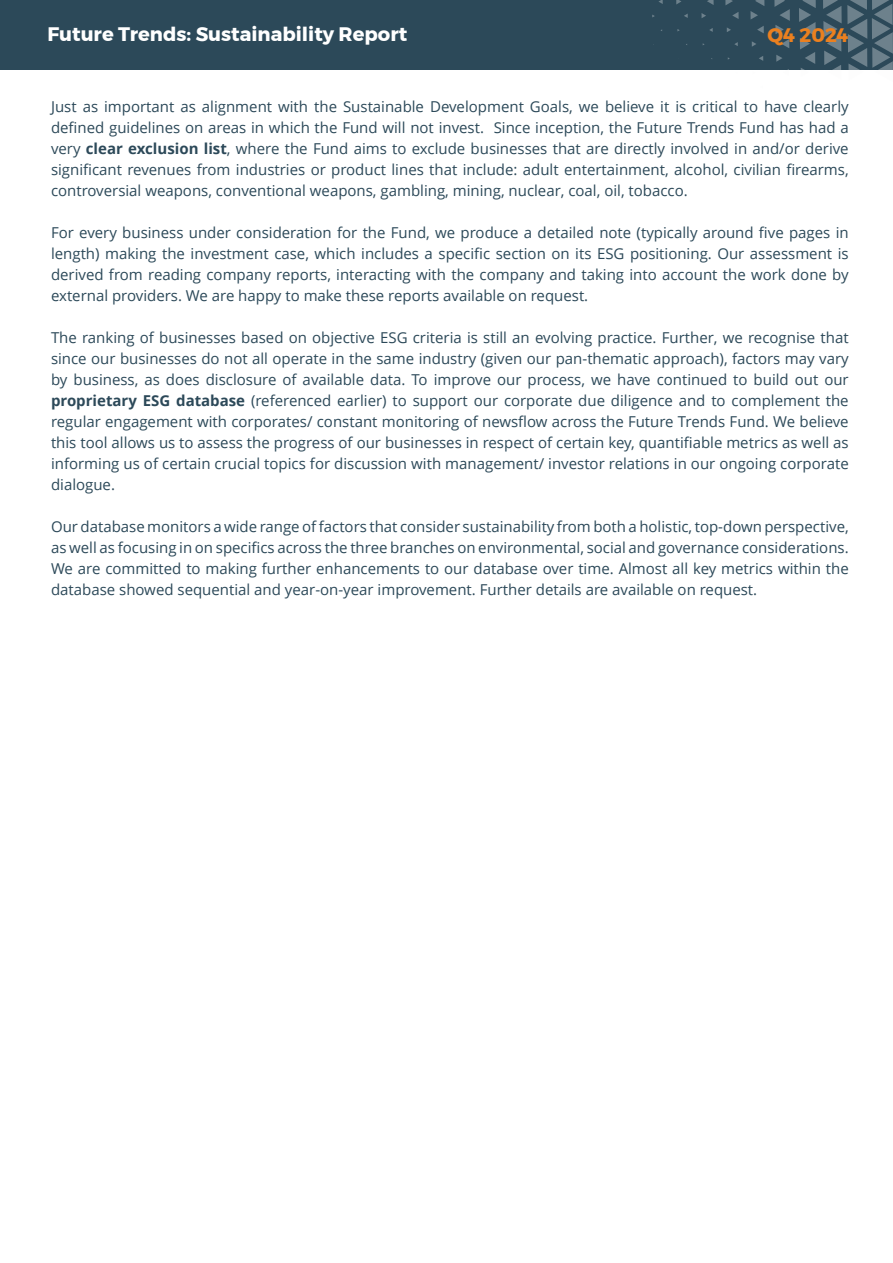
<style>
.page{position:relative;width:893px;height:1263px;background:#fff}
.page>*{position:absolute;margin:0;border:0;box-sizing:border-box;transform-origin:0 0}
.t1{font:700 19.5px "Montserrat";color:#fff}
.t2{font:700 19.5px "Montserrat";color:#eb801f}
.t3{font:15px/21px "Open Sans";color:#2c4959;text-align:justify}
.s1{font-weight:700}
</style>
<div class="page">
<div style="left:0;top:0;width:893px;height:69px;background:#2c4959"></div>
<svg style="left:684px;top:14px;width:4px;height:4px"></svg>
<svg style="left:701px;top:13px;width:5px;height:5px"></svg>
<svg style="left:659px;top:0;width:4px;height:4px"></svg>
<svg style="left:676px;top:0;width:5px;height:5px"></svg>
<svg style="left:707px;top:0;width:7px;height:5px"></svg>
<svg style="left:727px;top:27px;width:4px;height:5px"></svg>
<svg style="left:725px;top:0;width:8px;height:5px"></svg>
<svg style="left:732px;top:12px;width:7px;height:7px"></svg>
<svg style="left:752px;top:41px;width:4px;height:6px"></svg>
<svg style="left:759px;top:56px;width:4px;height:5px"></svg>
<svg style="left:757px;top:26px;width:7px;height:7px"></svg>
<svg style="left:776px;top:55px;width:6px;height:7px"></svg>
<svg style="left:750px;top:0;width:14px;height:19px"></svg>
<svg style="left:774px;top:0;width:16px;height:48px"></svg>
<svg style="left:799px;top:0;width:17px;height:70px"></svg>
<svg style="left:823px;top:0;width:70px;height:70px"></svg>
<h1 class="t1" style="left:47px;top:19px;width:361px">Future Trends: Sustainability Report</h1>
<h1 class="t2" style="left:768px;top:20px;width:83px">Q4 2024</h1>
<p class="t3" style="left:51px;top:96px;width:799px">Just as important as alignment with the Sustainable Development Goals, we believe it is critical to have clearly defined guidelines on areas in which the Fund will not invest. Since inception, the Future Trends Fund has had a very <span class="s1">clear exclusion list</span>, where the Fund aims to exclude businesses that are directly involved in and/or derive significant revenues from industries or product lines that include: adult entertainment, alcohol, civilian firearms, controversial weapons, conventional weapons, gambling, mining, nuclear, coal, oil, tobacco.</p>
<p class="t3" style="left:51px;top:222px;width:799px">For every business under consideration for the Fund, we produce a detailed note (typically around five pages in length) making the investment case, which includes a specific section on its ESG positioning. Our assessment is derived from reading company reports, interacting with the company and taking into account the work done by external providers. We are happy to make these reports available on request.</p>
<p class="t3" style="left:51px;top:327px;width:799px">The ranking of businesses based on objective ESG criteria is still an evolving practice. Further, we recognise that since our businesses do not all operate in the same industry (given our pan-thematic approach), factors may vary by business, as does disclosure of available data. To improve our process, we have continued to build out our <span class="s1">proprietary ESG database</span> (referenced earlier) to support our corporate due diligence and to complement the regular engagement with corporates/ constant monitoring of newsflow across the Future Trends Fund. We believe this tool allows us to assess the progress of our businesses in respect of certain key, quantifiable metrics as well as informing us of certain crucial topics for discussion with management/ investor relations in our ongoing corporate dialogue.</p>
<p class="t3" style="left:51px;top:516px;width:799px">Our database monitors a wide range of factors that consider sustainability from both a holistic, top-down perspective, as well as focusing in on specifics across the three branches on environmental, social and governance considerations.<br>We are committed to making further enhancements to our database over time. Almost all key metrics within the database showed sequential and year-on-year improvement. Further details are available on request.</p>
</div>
